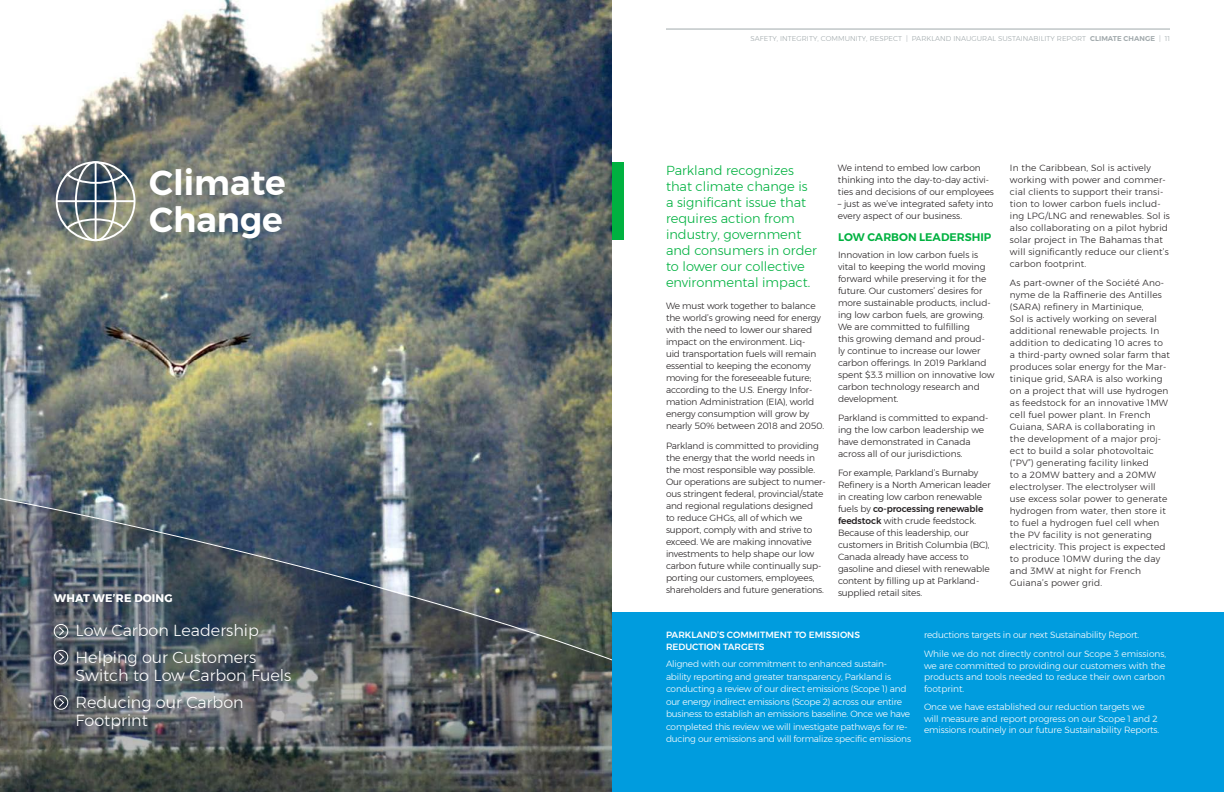
<style>
.page{position:relative;width:1224px;height:792px;background:#fff}
.page>*{position:absolute;margin:0;border:0;box-sizing:border-box;transform-origin:0 0}
.t1{font:600 34.5px/37px "Montserrat";color:#fff}
.t2{font:300 16px/18px "Montserrat";color:#fff}
.t3{font:300 13px/16px "Montserrat";color:#00b140}
.t4{font:600 11px "Montserrat";color:#00b140}
.t5{font:700 11px "Montserrat";letter-spacing:.02em;color:#fff}
.t6{font:300 9px/12px "Montserrat";color:#231f20}
.t7{font:300 9px/12px "Montserrat";letter-spacing:.02em;color:#231f20}
.t8{font:300 9px/12.5px "Montserrat";letter-spacing:-.02em;color:#fff}
.t9{font:300 9px/11.5px "Montserrat";color:#fff}
.t10{font:500 9px/12px "Montserrat";color:#fff}
.t11{font:300 7px "Montserrat";letter-spacing:.01em;color:#a2aaad}
.s1{font-weight:600}
.s2{font-weight:500}
</style>
<div class="page">
<hr style="left:666px;top:29px;width:504px;height:1px;background:#a2aaad">
<img style="left:0;top:0;width:612px;height:491px">
<div style="left:612px;top:162px;width:12px;height:77px;background:#00b140"></div>
<svg style="left:0;top:666px;width:612px;height:126px;background:#565a5b"></svg>
<img style="left:0;top:491px;width:612px;height:175px">
<div style="left:54px;top:624px;width:14px;height:14px;border:1px solid #fff;border-radius:50%"></div>
<svg style="left:58px;top:626px;width:6px;height:10px"></svg>
<div style="left:54px;top:650px;width:14px;height:14px;border:1px solid #fff;border-radius:50%"></div>
<svg style="left:58px;top:652px;width:6px;height:10px"></svg>
<div style="left:54px;top:695px;width:14px;height:15px;border:1px solid #fff;border-radius:50%"></div>
<svg style="left:58px;top:698px;width:6px;height:10px"></svg>
<div style="left:612px;top:612px;width:612px;height:180px;background:#009cde"></div>
<div style="left:56px;top:161px;width:80px;height:80px;border:2px solid #fff;border-radius:50%"></div>
<hr style="left:95px;top:162px;width:2px;height:78px;background:#fff">
<hr style="left:56px;top:200px;width:79px;height:2px;background:#fff">
<svg style="left:64px;top:171px;width:63px;height:14px"></svg>
<svg style="left:64px;top:217px;width:63px;height:14px"></svg>
<div style="left:75px;top:161px;width:41px;height:80px;border:2px solid #fff;border-radius:50%"></div>
<h2 class="t1" style="left:149px;top:164px;width:138px">Climate<br>Change</h2>
<p class="t5" style="left:54px;top:590px;width:120px">WHAT WE’RE DOING</p>
<p class="t2" style="left:76px;top:621px;width:185px">Low Carbon Leadership</p>
<p class="t2" style="left:76px;top:648px;width:217px">Helping our Customers<br>Switch to Low Carbon Fuels</p>
<p class="t2" style="left:76px;top:693px;width:170px">Reducing our Carbon<br>Footprint</p>
<p class="t11" style="left:751px;top:33px;width:421px">SAFETY, INTEGRITY, COMMUNITY, RESPECT | PARKLAND INAUGURAL SUSTAINABILITY REPORT <span class="s1">CLIMATE CHANGE</span> | 11</p>
<p class="t3" style="left:666px;top:162px;width:152px">Parkland recognizes that climate change is a significant issue that requires action from industry, government and consumers in order to lower our collective environmental impact.</p>
<p class="t6" style="left:666px;top:300px;width:160px">We must work together to balance the world’s growing need for energy with the need to lower our shared impact on the environment. Liq-<br>uid transportation fuels will remain essential to keeping the economy moving for the foreseeable future; according to the U.S. Energy Infor&shy;mation Administration (EIA), world energy consumption will grow by nearly 50% between 2018 and 2050.</p>
<p class="t6" style="left:666px;top:439px;width:161px">Parkland is committed to providing the energy that the world needs in the most responsible way possible.<br>Our operations are subject to numer&shy;ous stringent federal, provincial/state and regional regulations designed<br>to reduce GHGs, all of which we support, comply with and strive to exceed. We are making innovative investments to help shape our low carbon future while continually sup&shy;porting our customers, employees, shareholders and future generations.</p>
<p class="t6" style="left:838px;top:161px;width:158px">We intend to embed low carbon thinking into the day-to-day activi&shy;ties and decisions of our employees</p>
<p class="t6" style="left:838px;top:197px;width:157px">– just as we’ve integrated safety into every aspect of our business.</p>
<h3 class="t4" style="left:838px;top:229px;width:155px">LOW CARBON LEADERSHIP</h3>
<p class="t6" style="left:838px;top:248px;width:150px">Innovation in low carbon fuels is vital to keeping the world moving forward while preserving it for the future. Our customers’ desires for</p>
<p class="t6" style="left:838px;top:308px;width:148px">ing low carbon fuels, are growing.<br>We are committed to fulfilling</p>
<p class="t6" style="left:838px;top:344px;width:158px">ly continue to increase our lower carbon offerings. In 2019 Parkland spent $3.3 million on innovative low carbon technology research and development.</p>
<p class="t6" style="left:838px;top:423px;width:148px">ing the low carbon leadership we have demonstrated in Canada across all of our jurisdictions.</p>
<p class="t6" style="left:838px;top:467px;width:154px">For example, Parkland’s Burnaby<br>Refinery is a North American leader in creating low carbon renewable fuels by <span class="s2">co-processing renewable feedstock</span> with crude feedstock.<br>Because of this leadership, our customers in British Columbia (BC),<br>Canada already have access to gasoline and diesel with renewable content by filling up at Parkland&shy;supplied retail sites.</p>
<p class="t6" style="left:838px;top:296px;width:154px">more sustainable products, includ-</p>
<p class="t6" style="left:838px;top:332px;width:148px">this growing demand and proud-</p>
<p class="t6" style="left:838px;top:411px;width:152px">Parkland is committed to expand-</p>
<p class="t7" style="left:1010px;top:161px;width:143px">In the Caribbean, Sol is actively</p>
<p class="t7" style="left:1010px;top:209px;width:161px">ing LPG/LNG and renewables. Sol is also collaborating on a pilot hybrid solar project in The Bahamas that will significantly reduce our client’s carbon footprint.</p>
<p class="t7" style="left:1010px;top:288px;width:161px">nyme de la Raffinerie des Antilles (SARA) refinery in Martinique,<br>Sol is actively working on several additional renewable projects. In addition to dedicating 10 acres to a third-party owned solar farm that</p>
<p class="t7" style="left:1010px;top:372px;width:160px">tinique grid, SARA is also working on a project that will use hydrogen as feedstock for an innovative 1MW cell fuel power plant. In French Guiana, SARA is collaborating in</p>
<p class="t7" style="left:1010px;top:444px;width:159px">ect to build a solar photovoltaic (“PV”) generating facility linked<br>to a 20MW battery and a 20MW electrolyser. The electrolyser will use excess solar power to generate hydrogen from water, then store it to fuel a hydrogen fuel cell when the PV facility is not generating electricity. This project is expected to produce 10MW during the day and 3MW at night for French<br>Guiana’s power grid.</p>
<p class="t7" style="left:1010px;top:173px;width:157px">working with power and commer&shy;cial clients to support their transi&shy;tion to lower carbon fuels includ-</p>
<p class="t7" style="left:1010px;top:276px;width:156px">As part-owner of the Société Ano-</p>
<p class="t7" style="left:1010px;top:360px;width:158px">produces solar energy for the Mar-</p>
<p class="t7" style="left:1010px;top:432px;width:153px">the development of a major proj-</p>
<h3 class="t10" style="left:666px;top:629px;width:196px">PARKLAND’S COMMITMENT TO EMISSIONS<br>REDUCTION TARGETS</h3>
<p class="t8" style="left:666px;top:658px;width:247px">Aligned with our commitment to enhanced sustain&shy;ability reporting and greater transparency, Parkland is conducting a review of our direct emissions (Scope 1) and our energy indirect emissions (Scope 2) across our entire business to establish an emissions baseline. Once we have completed this review we will investigate pathways for re&shy;ducing our emissions and will formalize specific emissions</p>
<p class="t8" style="left:924px;top:629px;width:217px">reductions targets in our next Sustainability Report.</p>
<p class="t9" style="left:924px;top:648px;width:244px">While we do not directly control our Scope 3 emissions, we are committed to providing our customers with the products and tools needed to reduce their own carbon footprint.</p>
<p class="t8" style="left:924px;top:701px;width:237px;line-height:11.5px">Once we have established our reduction targets we will measure and report progress on our Scope 1 and 2 emissions routinely in our future Sustainability Reports.</p>
</div>
